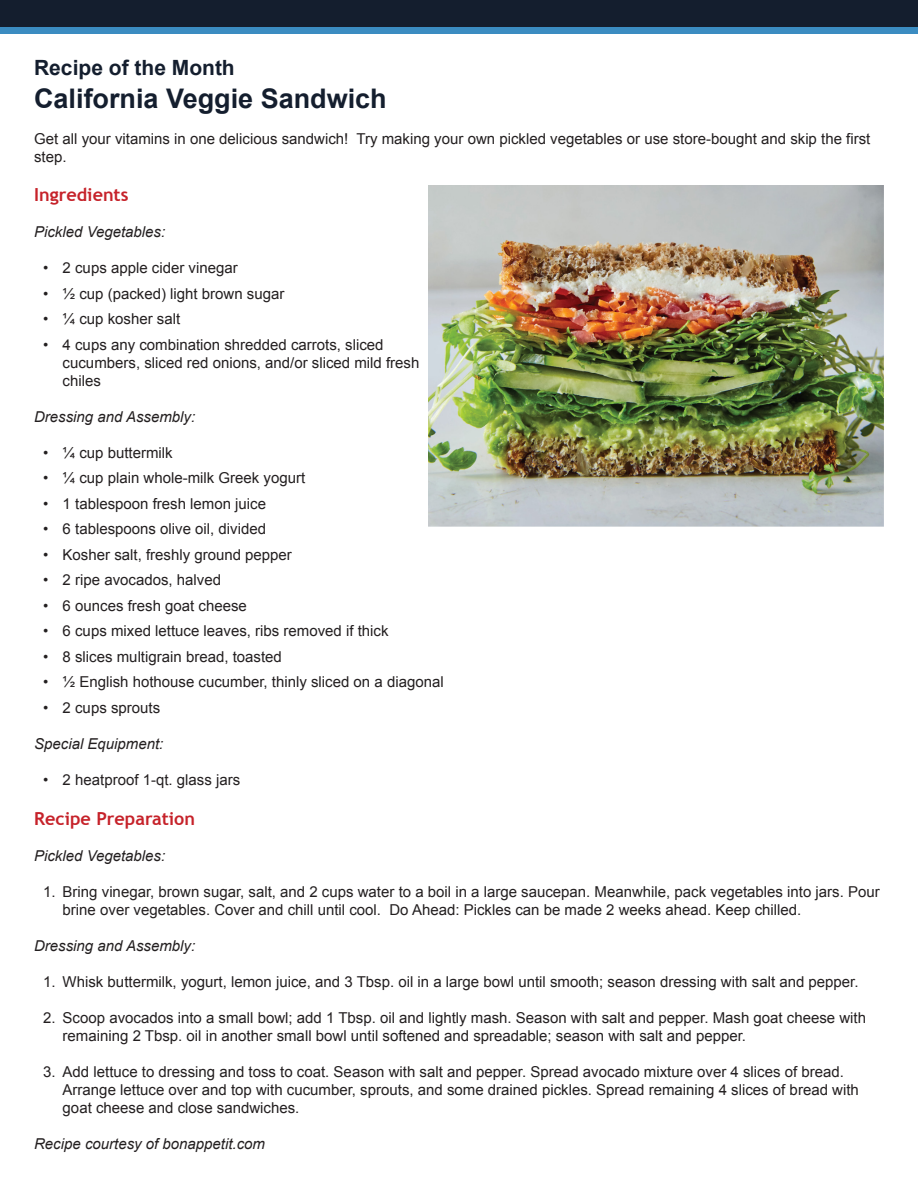
<style>
.page{position:relative;width:918px;height:1188px;background:#fff}
.page>*{position:absolute;margin:0;border:0;box-sizing:border-box;transform-origin:0 0}
.t1{font:700 27px "Arial";color:#141e2e}
.t2{font:700 21px "Arial";color:#141e2e}
.t3{font:700 18px "Trebuchet MS";color:#c6222a}
.t4{font:15px/18px "Arial";color:#231f20}
.t5{font:italic 15px "Arial";color:#231f20}
</style>
<div class="page">
<div style="left:0;top:0;width:918px;height:27px;background:#141e2e"></div>
<div style="left:0;top:27px;width:918px;height:7px;background:#3b8cc1"></div>
<img style="left:429px;top:185px;width:455px;height:342px">
<h2 class="t2" style="left:34px;top:54px;width:202px">Recipe of the Month</h2>
<h1 class="t1" style="left:34px;top:81px;width:354px">California Veggie Sandwich</h1>
<p class="t4" style="left:34px;top:130px;width:838px">Get all your vitamins in one delicious sandwich! Try making your own pickled vegetables or use store-bought and skip the first step.</p>
<p class="t3" style="left:34px;top:184px;width:96px">Ingredients</p>
<p class="t5" style="left:34px;top:222px;width:133px">Pickled Vegetables:</p>
<p class="t4" style="left:43px;top:259px;width:196px">• 2 cups apple cider vinegar</p>
<p class="t4" style="left:43px;top:285px;width:243px">• ½ cup (packed) light brown sugar</p>
<p class="t4" style="left:43px;top:310px;width:139px">• ¼ cup kosher salt</p>
<p class="t4" style="left:63px;top:336px;width:358px;text-indent:-20px">• 4 cups any combination shredded carrots, sliced cucumbers, sliced red onions, and/or sliced mild fresh chiles</p>
<p class="t5" style="left:34px;top:407px;width:163px">Dressing and Assembly:</p>
<p class="t4" style="left:43px;top:444px;width:131px">• ¼ cup buttermilk</p>
<p class="t4" style="left:43px;top:469px;width:264px">• ¼ cup plain whole-milk Greek yogurt</p>
<p class="t4" style="left:43px;top:495px;width:224px">• 1 tablespoon fresh lemon juice</p>
<p class="t4" style="left:43px;top:520px;width:224px">• 6 tablespoons olive oil, divided</p>
<p class="t4" style="left:43px;top:546px;width:250px">• Kosher salt, freshly ground pepper</p>
<p class="t4" style="left:43px;top:571px;width:179px">• 2 ripe avocados, halved</p>
<p class="t4" style="left:43px;top:597px;width:205px">• 6 ounces fresh goat cheese</p>
<p class="t4" style="left:43px;top:622px;width:347px">• 6 cups mixed lettuce leaves, ribs removed if thick</p>
<p class="t4" style="left:43px;top:648px;width:240px">• 8 slices multigrain bread, toasted</p>
<p class="t4" style="left:43px;top:673px;width:402px">• ½ English hothouse cucumber, thinly sliced on a diagonal</p>
<p class="t4" style="left:43px;top:699px;width:119px">• 2 cups sprouts</p>
<p class="t5" style="left:34px;top:734px;width:131px">Special Equipment:</p>
<p class="t4" style="left:43px;top:771px;width:199px">• 2 heatproof 1-qt. glass jars</p>
<p class="t3" style="left:34px;top:807px;width:162px">Recipe Preparation</p>
<p class="t5" style="left:34px;top:846px;width:133px">Pickled Vegetables:</p>
<p class="t4" style="left:63px;top:882px;width:819px;text-indent:-20px">1. Bring vinegar, brown sugar, salt, and 2 cups water to a boil in a large saucepan. Meanwhile, pack vegetables into jars. Pour brine over vegetables. Cover and chill until cool. Do Ahead: Pickles can be made 2 weeks ahead. Keep chilled.</p>
<p class="t5" style="left:34px;top:936px;width:163px">Dressing and Assembly:</p>
<p class="t4" style="left:43px;top:972px;width:817px">1. Whisk buttermilk, yogurt, lemon juice, and 3 Tbsp. oil in a large bowl until smooth; season dressing with salt and pepper.</p>
<p class="t4" style="left:63px;top:1008px;width:805px;text-indent:-20px">2. Scoop avocados into a small bowl; add 1 Tbsp. oil and lightly mash. Season with salt and pepper. Mash goat cheese with remaining 2 Tbsp. oil in another small bowl until softened and spreadable; season with salt and pepper.</p>
<p class="t4" style="left:63px;top:1062px;width:798px;text-indent:-20px">3. Add lettuce to dressing and toss to coat. Season with salt and pepper. Spread avocado mixture over 4 slices of bread.<br>Arrange lettuce over and top with cucumber, sprouts, and some drained pickles. Spread remaining 4 slices of bread with goat cheese and close sandwiches.</p>
<p class="t5" style="left:34px;top:1134px;width:232px">Recipe courtesy of bonappetit.com</p>
</div>
